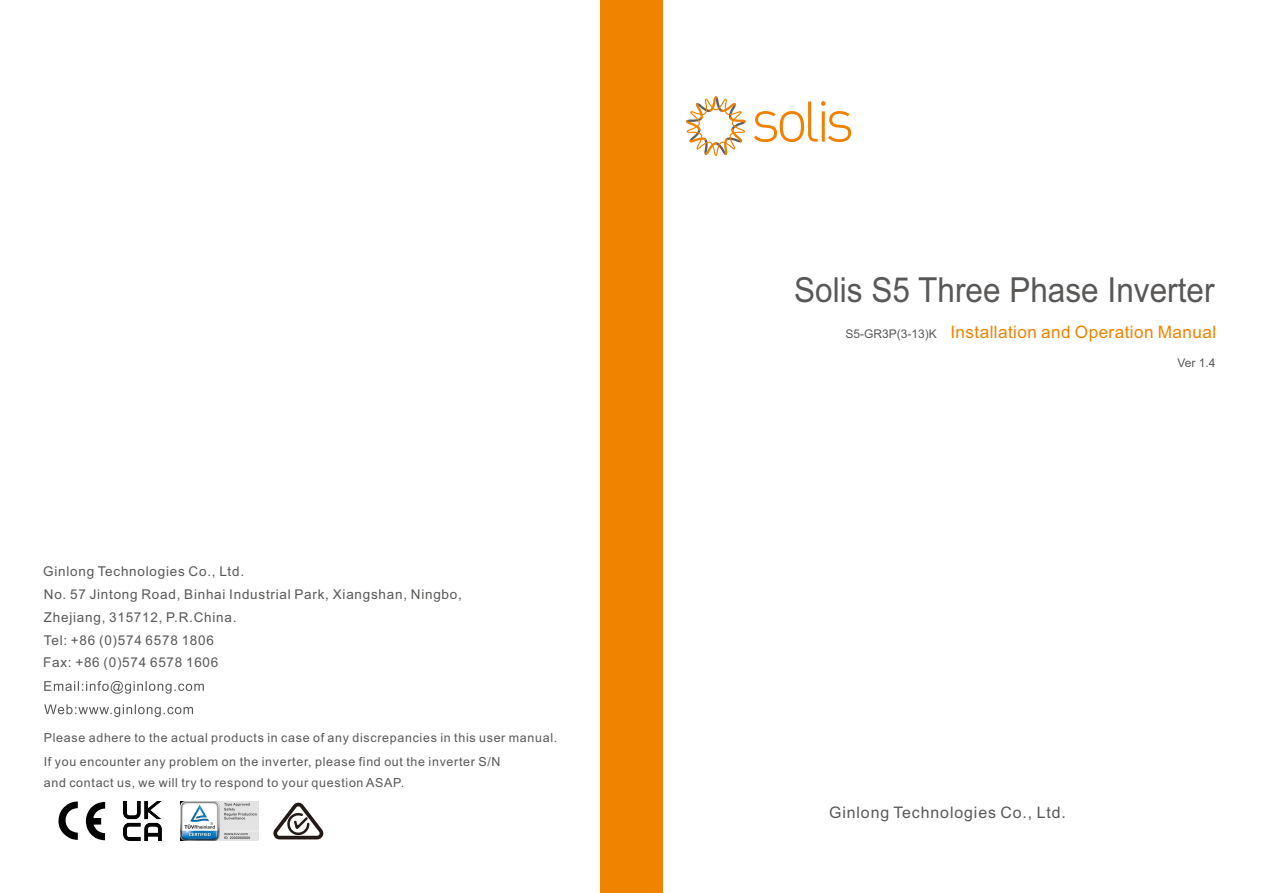
<style>
.page{position:relative;width:1263px;height:893px;background:#fff}
.page>*{position:absolute;margin:0;border:0;box-sizing:border-box;transform-origin:0 0}
.t1{font:34.5px "Arial";color:#595857;scale:.91 1}
.t2{font:17.1px "Arial";letter-spacing:.025em;color:#f08300}
.t3{font:15.9px "Arial";letter-spacing:.055em;color:#595857}
.t4{font:13.5px/22.8px "Arial";letter-spacing:.055em;color:#595857}
.t5{font:12.45px/20.9px "Arial";letter-spacing:.055em;color:#595857}
.t6{font:12px "Arial";color:#595857}
</style>
<div class="page">
<div style="left:631px;top:0;width:32px;height:893px;background:#f08300"></div>
<div style="left:600px;top:0;width:31px;height:893px;background:#f08300"></div>
<svg style="left:754px;top:101px;width:97px;height:41px"></svg>
<svg style="left:686px;top:96px;width:60px;height:60px"></svg>
<svg style="left:44px;top:681px;width:160px;height:13px"></svg>
<svg style="left:44px;top:704px;width:149px;height:13px"></svg>
<svg style="left:273px;top:802px;width:50px;height:37px"></svg>
<img style="left:180px;top:801px;width:79px;height:39px">
<svg style="left:86px;top:802px;width:19px;height:38px"></svg>
<svg style="left:58px;top:801px;width:20px;height:39px"></svg>
<img style="left:123px;top:802px;width:39px;height:38px">
<p class="t4" style="left:43px;top:561px;width:420px">Ginlong Technologies Co., Ltd.<br>No. 57 Jintong Road, Binhai Industrial Park, Xiangshan, Ningbo, Zhejiang, 315712, P.R.China.<br>Tel: +86 (0)574 6578 1806<br>Fax: +86 (0)574 6578 1606</p>
<p class="t5" style="left:44px;top:728px;width:515px">Please adhere to the actual products in case of any discrepancies in this user manual.</p>
<p class="t5" style="left:44px;top:752px;width:458px">If you encounter any problem on the inverter, please find out the inverter S/N and contact us, we will try to respond to your question ASAP.</p>
<h1 class="t1" style="left:794px;top:276px;width:463px">Solis S5 Three Phase Inverter</h1>
<p class="t6" style="left:846px;top:329px;width:93px">S5-GR3P(3-13)K</p>
<h2 class="t2" style="left:950px;top:325px;width:267px">Installation and Operation Manual</h2>
<p class="t6" style="left:1177px;top:359px;width:40px">Ver 1.4</p>
<p class="t3" style="left:829px;top:806px;width:238px">Ginlong Technologies Co., Ltd.</p>
</div>
